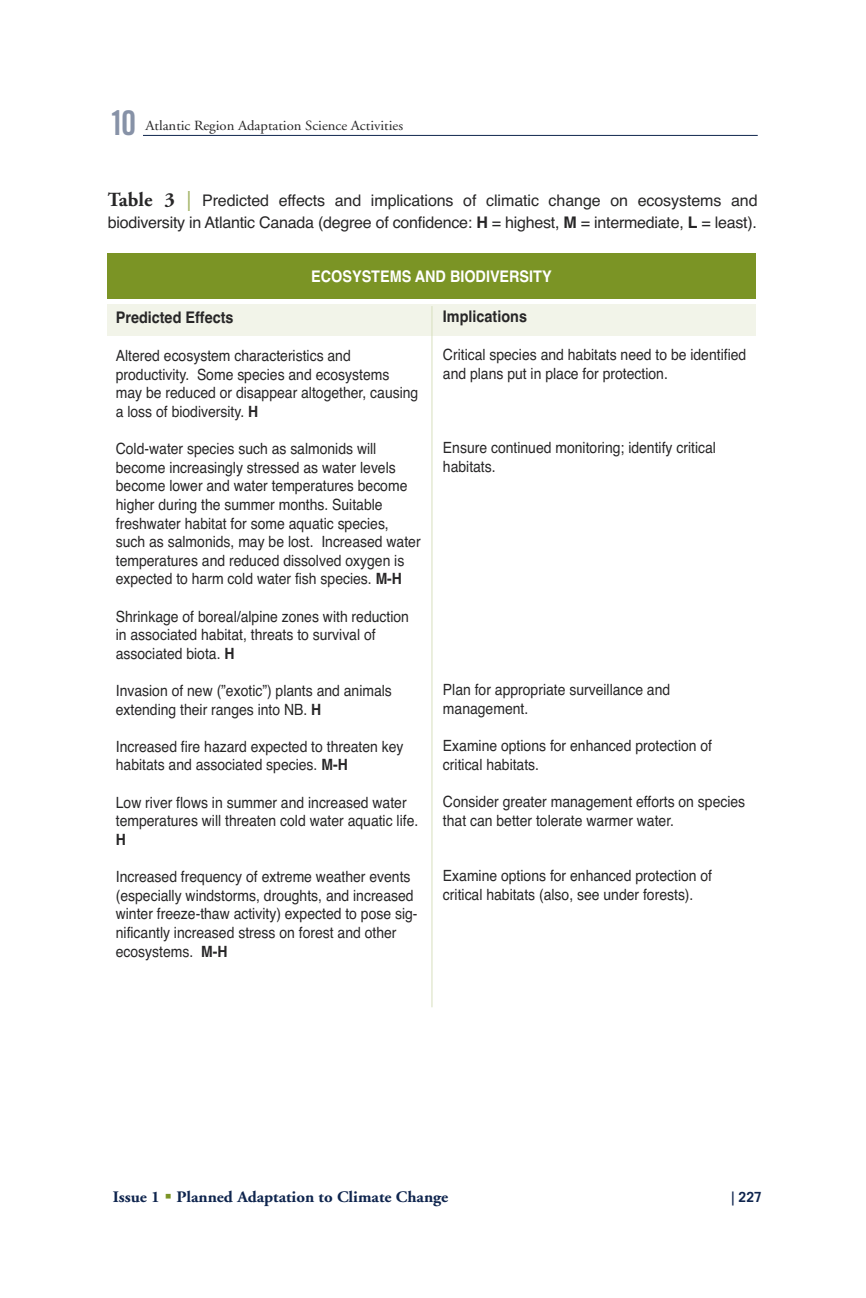
<style>
.page{position:relative;width:866px;height:1298px;background:#fff}
.page>*{position:absolute;margin:0;border:0;box-sizing:border-box;transform-origin:0 0}
.t1{font:34px "Trade Gothic Bold Cond Twenty";color:#8792a7}
.t2{font:16px/22px "Helvetica";letter-spacing:-.015em;color:#272627}
.t3{font:700 16px "Adobe Garamond";color:#0f254e;scale:1.05 1}
.t4{font:700 16px "Helvetica";color:#272627;scale:.9 1}
.t5{font:700 16px "Helvetica";color:#fff;scale:.9 1}
.t6{font:15.6px/18.6px "Helvetica";color:#272627;scale:.9 1}
.t7{font:700 15.6px "Helvetica";color:#272627;scale:.9 1}
.t8{font:14px "Adobe Garamond";color:#272627;scale:1.05 1}
.t9{font:700 14px "Trade Gothic";color:#0f254e}
.s1{font-family:"Adobe Garamond";font-weight:700;font-size:20px}
.s2{font-family:"Adobe Garamond";font-weight:600;font-size:20px;color:#a3b466}
.s3{font-weight:700}
.s4{color:#7b9425}
.s5{font-family:"Adobe Garamond"}
</style>
<div class="page">
<hr style="left:143px;top:135px;width:614px;height:1px;background:#0f254e">
<div style="left:108px;top:304px;width:648px;height:32px;background:#f2f4e9"></div>
<div style="left:108px;top:254px;width:648px;height:45px;background:#7b9425"></div>
<hr style="left:431px;top:306px;width:1px;height:701px;background:#d7dfbd">
<h1 class="t1" style="left:109px;top:111px;width:28px">10</h1>
<p class="t8" style="left:145px;top:120px;width:247px">Atlantic Region Adaptation Science Activities</p>
<p class="t2" style="left:108px;top:191px;width:651px"><span class="s1">Table 3</span> <span class="s2">|</span> Predicted effects and implications of climatic change on ecosystems and biodiversity in Atlantic Canada (degree of confidence: <span class="s3">H</span> = highest, <span class="s3">M</span> = intermediate, <span class="s3">L</span> = least).</p>
<p class="t5" style="left:311px;top:270px;width:269px">ECOSYSTEMS AND BIODIVERSITY</p>
<p class="t4" style="left:116px;top:311px;width:132px">Predicted Effects</p>
<p class="t6" style="left:116px;top:348px;width:338px">Altered ecosystem characteristics and productivity. Some species and ecosystems may be reduced or disappear altogether, causing a loss of biodiversity. <span class="s3">H</span></p>
<p class="t6" style="left:116px;top:441px;width:340px">Cold-water species such as salmonids will become increasingly stressed as water levels become lower and water temperatures become higher during the summer months. Suitable freshwater habitat for some aquatic species, such as salmonids, may be lost. Increased water temperatures and reduced dissolved oxygen is expected to harm cold water fish species. <span class="s3">M-H</span></p>
<p class="t6" style="left:116px;top:608px;width:327px">Shrinkage of boreal/alpine zones with reduction in associated habitat, threats to survival of associated biota. <span class="s3">H</span></p>
<p class="t6" style="left:116px;top:683px;width:308px">Invasion of new (”exotic”) plants and animals extending their ranges into NB. <span class="s3">H</span></p>
<p class="t6" style="left:116px;top:738px;width:321px">Increased fire hazard expected to threaten key habitats and associated species. <span class="s3">M-H</span></p>
<p class="t6" style="left:116px;top:794px;width:337px">Low river flows in summer and increased water temperatures will threaten cold water aquatic life.</p>
<p class="t7" style="left:116px;top:833px;width:13px">H</p>
<p class="t6" style="left:116px;top:869px;width:337px">Increased frequency of extreme weather events (especially windstorms, droughts, and increased winter freeze-thaw activity) expected to pose sig&shy;nificantly increased stress on forest and other ecosystems. <span class="s3">M-H</span></p>
<p class="t4" style="left:443px;top:311px;width:95px">Implications</p>
<p class="t6" style="left:443px;top:347px;width:338px">Critical species and habitats need to be identified and plans put in place for protection.</p>
<p class="t6" style="left:443px;top:440px;width:305px">Ensure continued monitoring; identify critical habitats.</p>
<p class="t6" style="left:443px;top:682px;width:254px">Plan for appropriate surveillance and management.</p>
<p class="t6" style="left:443px;top:738px;width:300px">Examine options for enhanced protection of critical habitats.</p>
<p class="t6" style="left:443px;top:793px;width:337px">Consider greater management efforts on species that can better tolerate warmer water.</p>
<p class="t6" style="left:443px;top:868px;width:300px">Examine options for enhanced protection of critical habitats (also, see under forests).</p>
<p class="t3" style="left:113px;top:1190px;width:321px">Issue 1 <span class="s4">▪</span> Planned Adaptation to Climate Change</p>
<p class="t9" style="left:731px;top:1191px;width:32px"><span class="s5">|</span> 227</p>
</div>
